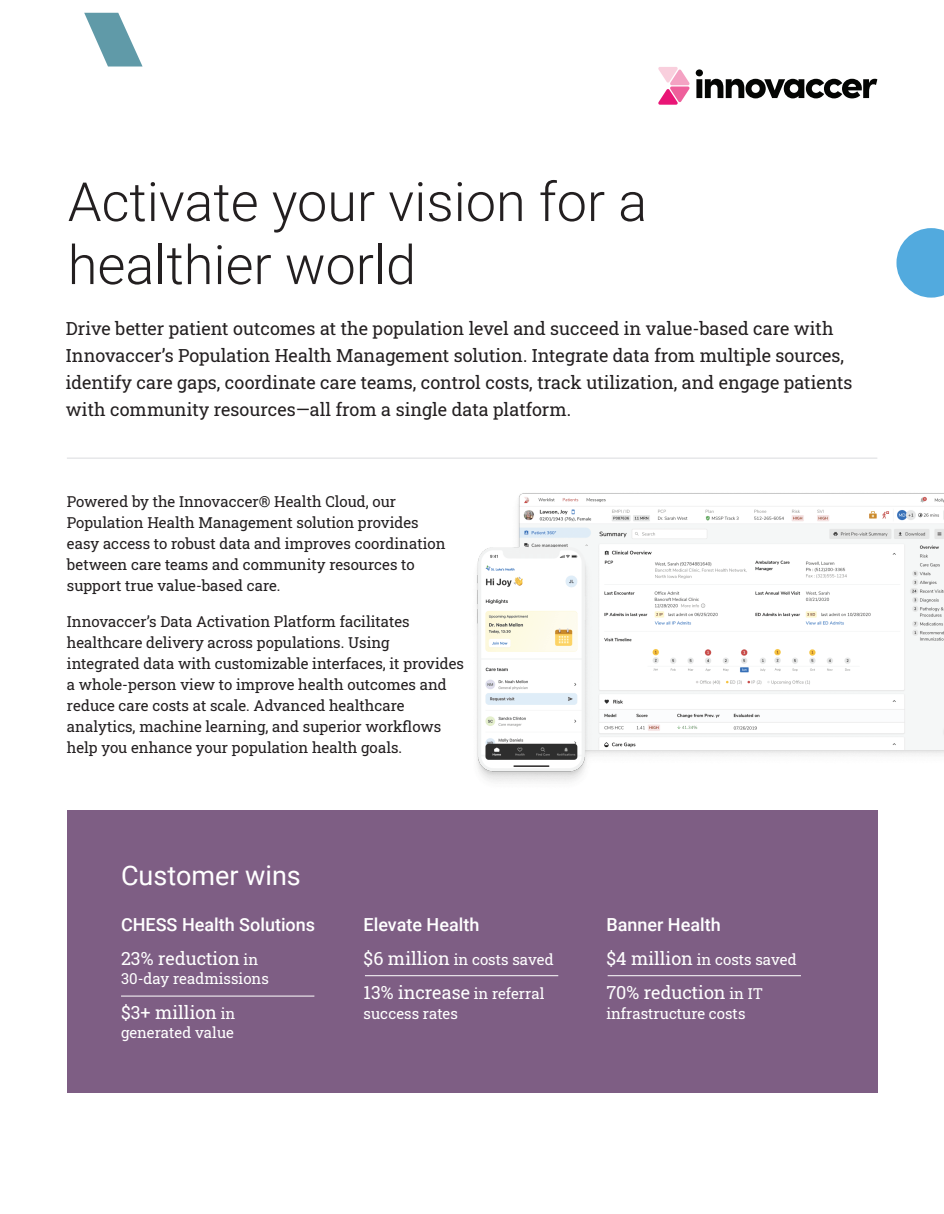
<style>
.page{position:relative;width:944px;height:1214px;background:#fff}
.page>*{position:absolute;margin:0;border:0;box-sizing:border-box;transform-origin:0 0}
.t1{font:300 54px/63px "Roboto";color:#231f20}
.t2{font:27px "Roboto";color:#fff}
.t3{font:18px/27px "Roboto Slab";color:#231f20}
.t4{font:18px "Roboto Slab";color:#fff}
.t5{font:500 18px "Roboto";color:#fff}
.t6{font:15px/21px "Roboto Slab";color:#231f20}
.t7{font:15px "Roboto Slab";color:#fff}
.s1{font-size:15px}
.s2{font-size:18px}
</style>
<div class="page">
<img style="left:476px;top:493px;width:468px;height:289px">
<div style="left:67px;top:810px;width:810px;height:282px;background:#7e5e84"></div>
<svg style="left:695px;top:69px;width:182px;height:29px"></svg>
<svg style="left:658px;top:67px;width:31px;height:38px"></svg>
<hr style="left:67px;top:457px;width:810px;height:2px;background:#e6e7e9">
<hr style="left:121px;top:995px;width:193px;height:1px;background:#fff">
<hr style="left:365px;top:975px;width:193px;height:1px;background:#fff">
<hr style="left:607px;top:975px;width:194px;height:1px;background:#fff">
<svg style="left:84px;top:13px;width:58px;height:53px"></svg>
<svg style="left:896px;top:228px;width:48px;height:69px"></svg>
<h1 class="t1" style="left:68px;top:168px;width:581px">Activate your vision for a healthier world</h1>
<p class="t3" style="left:66px;top:315px;width:788px">Drive better patient outcomes at the population level and succeed in value-based care with Innovaccer’s Population Health Management solution. Integrate data from multiple sources, identify care gaps, coordinate care teams, control costs, track utilization, and engage patients with community resources—all from a single data platform.</p>
<p class="t6" style="left:67px;top:491px;width:380px">Powered by the Innovaccer® Health Cloud, our Population Health Management solution provides easy access to robust data and improves coordination between care teams and community resources to support true value-based care.</p>
<p class="t6" style="left:67px;top:611px;width:398px">Innovaccer’s Data Activation Platform facilitates healthcare delivery across populations. Using integrated data with customizable interfaces, it provides a whole-person view to improve health outcomes and reduce care costs at scale. Advanced healthcare analytics, machine learning, and superior workflows help you enhance your population health goals.</p>
<h2 class="t2" style="left:121px;top:856px;width:181px">Customer wins</h2>
<p class="t5" style="left:121px;top:912px;width:196px">CHESS Health Solutions</p>
<p class="t4" style="left:121px;top:945px;width:139px">23% reduction <span class="s1">in</span></p>
<p class="t7" style="left:121px;top:968px;width:149px">30-day readmissions</p>
<p class="t4" style="left:121px;top:999px;width:116px">$3+ million <span class="s1">in</span></p>
<p class="t7" style="left:121px;top:1022px;width:114px">generated value</p>
<p class="t5" style="left:363px;top:912px;width:117px">Elevate Health</p>
<p class="t7" style="left:363px;top:949px;width:191px"><span class="s2">$6 million</span> in costs saved</p>
<p class="t4" style="left:363px;top:980px;width:182px">13% increase <span class="s1">in referral</span></p>
<p class="t7" style="left:363px;top:1003px;width:96px">success rates</p>
<p class="t5" style="left:606px;top:912px;width:116px">Banner Health</p>
<p class="t7" style="left:606px;top:949px;width:192px"><span class="s2">$4 million</span> in costs saved</p>
<p class="t4" style="left:606px;top:980px;width:158px">70% reduction <span class="s1">in IT</span></p>
<p class="t7" style="left:606px;top:1003px;width:141px">infrastructure costs</p>
</div>
